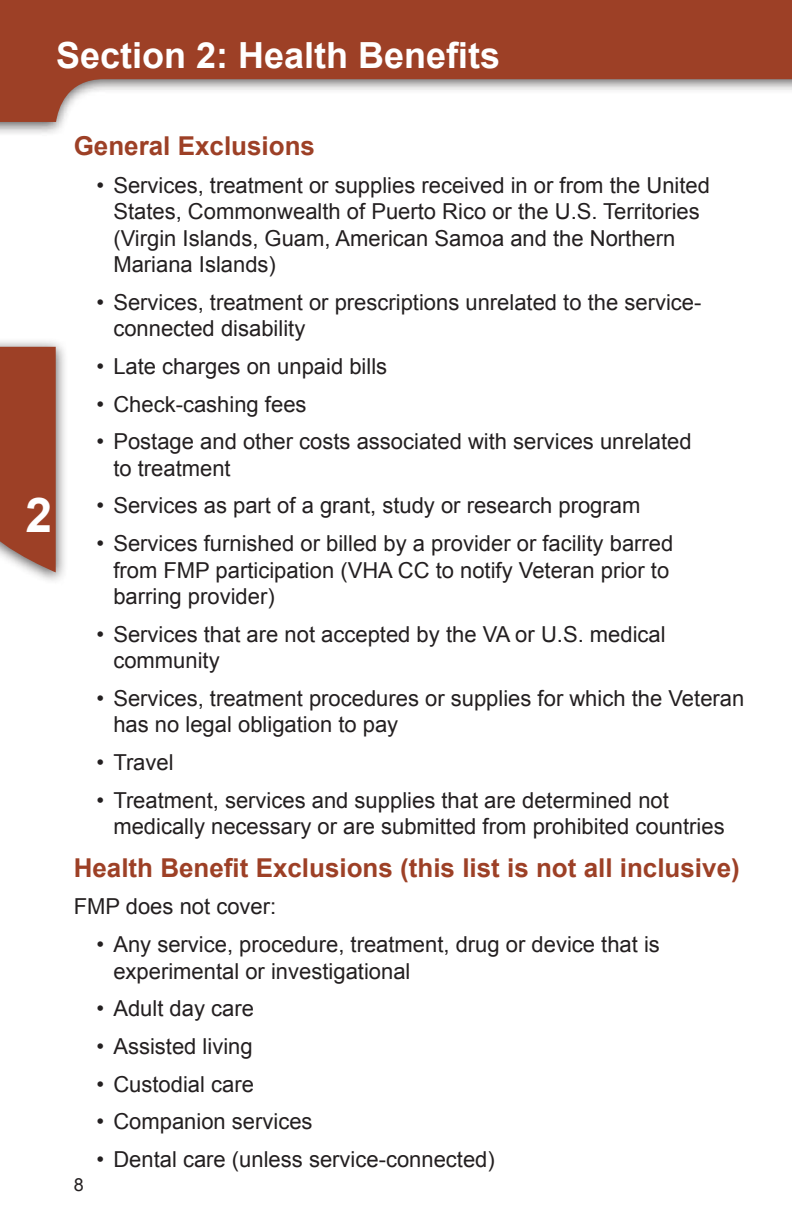
<style>
.page{position:relative;width:792px;height:1224px;background:#fff}
.page>*{position:absolute;margin:0;border:0;box-sizing:border-box;transform-origin:0 0}
.t1{font:700 48px "Arial";color:#fff}
.t2{font:700 36px "Arial";color:#fff}
.t3{font:700 26px "Arial";color:#9d4026}
.Body_Copy{font:22px/26.4px "Arial";color:#231f20}
.t4{font:18px "Arial";color:#231f20}
</style>
<div class="page">
<svg style="left:0;top:0;width:792px;height:122px;fill:#9d4026"></svg>
<div style="left:0;top:338px;width:68px;height:248px;background:#231f20;opacity:.75"></div>
<svg style="left:0;top:347px;width:56px;height:225px;background:#a04931"></svg>
<h2 class="t2" style="left:56px;top:31px;width:446px">Section 2: Health Benefits</h2>
<h1 class="t1" style="left:26px;top:483px;width:28px">2</h1>
<h3 class="t3" style="left:74px;top:129px;width:243px">General Exclusions</h3>
<p class="Body_Copy" style="left:113px;top:172px;width:598px;text-indent:-17px">• Services, treatment or supplies received in or from the United States, Commonwealth of Puerto Rico or the U.S. Territories (Virgin Islands, Guam, American Samoa and the Northern Mariana Islands)</p>
<p class="Body_Copy" style="left:113px;top:289px;width:590px;text-indent:-17px">• Services, treatment or prescriptions unrelated to the service&shy;connected disability</p>
<p class="Body_Copy" style="left:96px;top:353px;width:292px">• Late charges on unpaid bills</p>
<p class="Body_Copy" style="left:96px;top:391px;width:212px">• Check-cashing fees</p>
<p class="Body_Copy" style="left:113px;top:429px;width:580px;text-indent:-17px">• Postage and other costs associated with services unrelated to treatment</p>
<p class="Body_Copy" style="left:96px;top:493px;width:545px">• Services as part of a grant, study or research program</p>
<p class="Body_Copy" style="left:113px;top:530px;width:561px;text-indent:-17px">• Services furnished or billed by a provider or facility barred from FMP participation (VHA CC to notify Veteran prior to barring provider)</p>
<p class="Body_Copy" style="left:113px;top:621px;width:554px;text-indent:-17px">• Services that are not accepted by the VA or U.S. medical community</p>
<p class="Body_Copy" style="left:113px;top:685px;width:632px;text-indent:-17px">• Services, treatment procedures or supplies for which the Veteran has no legal obligation to pay</p>
<p class="Body_Copy" style="left:96px;top:749px;width:79px">• Travel</p>
<p class="Body_Copy" style="left:113px;top:787px;width:613px;text-indent:-17px">• Treatment, services and supplies that are determined not medically necessary or are submitted from prohibited countries</p>
<h3 class="t3" style="left:74px;top:850px;width:668px">Health Benefit Exclusions (this list is not all inclusive)</h3>
<p class="Body_Copy" style="left:74px;top:894px;width:204px">FMP does not cover:</p>
<p class="Body_Copy" style="left:113px;top:931px;width:548px;text-indent:-17px">• Any service, procedure, treatment, drug or device that is experimental or investigational</p>
<p class="Body_Copy" style="left:96px;top:996px;width:159px">• Adult day care</p>
<p class="Body_Copy" style="left:96px;top:1033px;width:158px">• Assisted living</p>
<p class="Body_Copy" style="left:96px;top:1071px;width:159px">• Custodial care</p>
<p class="Body_Copy" style="left:96px;top:1109px;width:218px">• Companion services</p>
<p class="Body_Copy" style="left:96px;top:1147px;width:400px">• Dental care (unless service-connected)</p>
<p class="t4" style="left:74px;top:1173px;width:12px">8</p>
</div>
